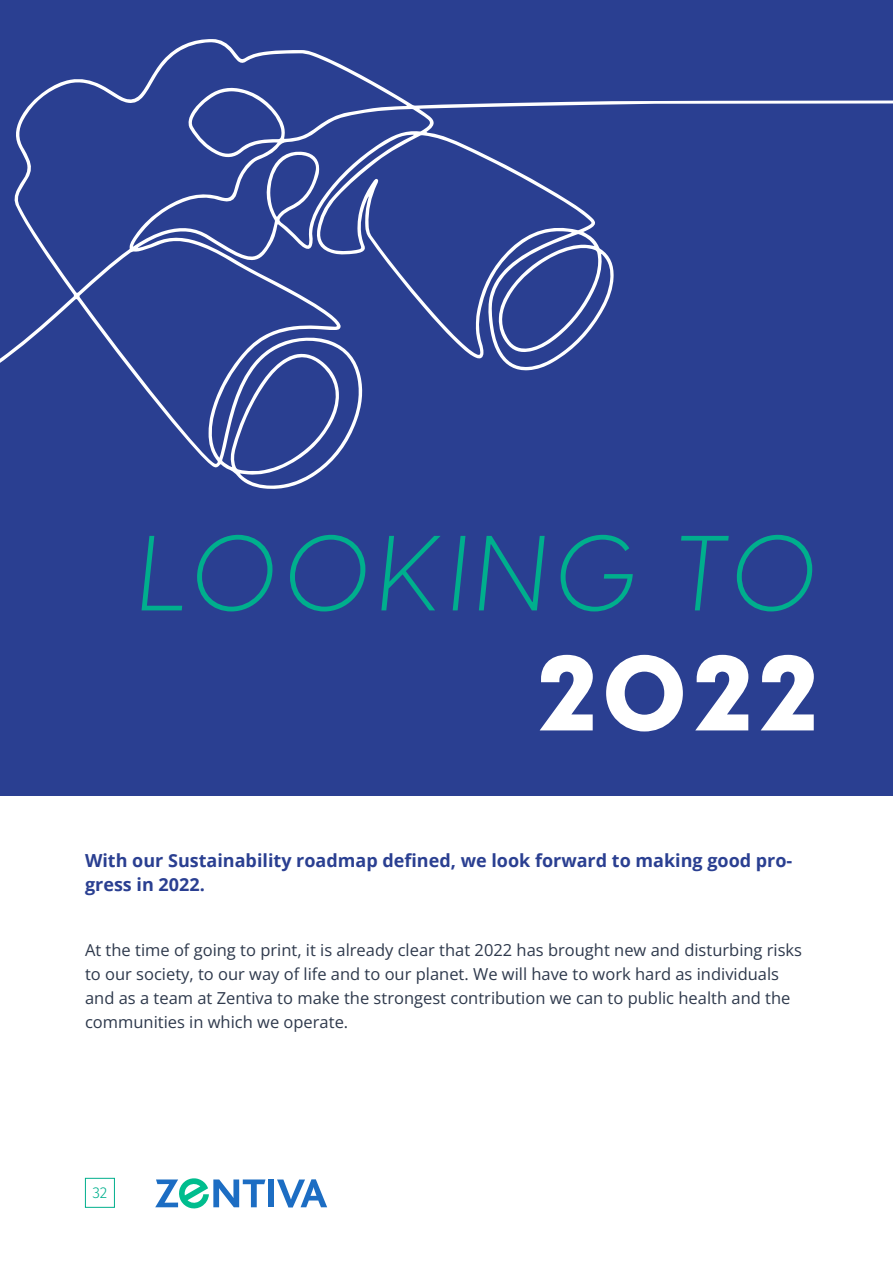
<style>
.page{position:relative;width:893px;height:1263px;background:#fff}
.page>*{position:absolute;margin:0;border:0;box-sizing:border-box;transform-origin:0 0}
.t1{font:italic 300 105px "Visby CF";letter-spacing:.07em;color:#00af8d}
.t2{font:800 105px "Visby CF";color:#fff}
.t3{font:700 18px/24px "Open Sans";color:#2a3f91}
.t4{font:16.5px/24px "Open Sans";color:#2e394c}
.t5{font:300 15.75px "Fira Sans";color:#00af8d}
</style>
<div class="page">
<div style="left:85px;top:1178px;width:30px;height:30px;border:1px solid #00af8d"></div>
<div style="left:268px;top:1179px;width:6px;height:28px;background:#1c6dc3"></div>
<svg style="left:277px;top:1179px;width:50px;height:28px"></svg>
<svg style="left:155px;top:1178px;width:110px;height:31px"></svg>
<div style="left:0;top:0;width:893px;height:795px;background:#2a3f91"></div>
<svg style="left:0;top:39px;width:893px;height:450px"></svg>
<h1 class="t1" style="left:137px;top:495px;width:681px">LOOKING TO</h1>
<h1 class="t2" style="left:537px;top:609px;width:282px">2022</h1>
<p class="t3" style="left:85px;top:848px;width:709px">With our Sustainability roadmap defined, we look forward to making good pro&shy;gress in 2022.</p>
<p class="t4" style="left:85px;top:937px;width:719px">At the time of going to print, it is already clear that 2022 has brought new and disturbing risks to our society, to our way of life and to our planet. We will have to work hard as individuals and as a team at Zentiva to make the strongest contribution we can to public health and the communities in which we operate.</p>
<p class="t5" style="left:92px;top:1181px;width:17px">32</p>
</div>
